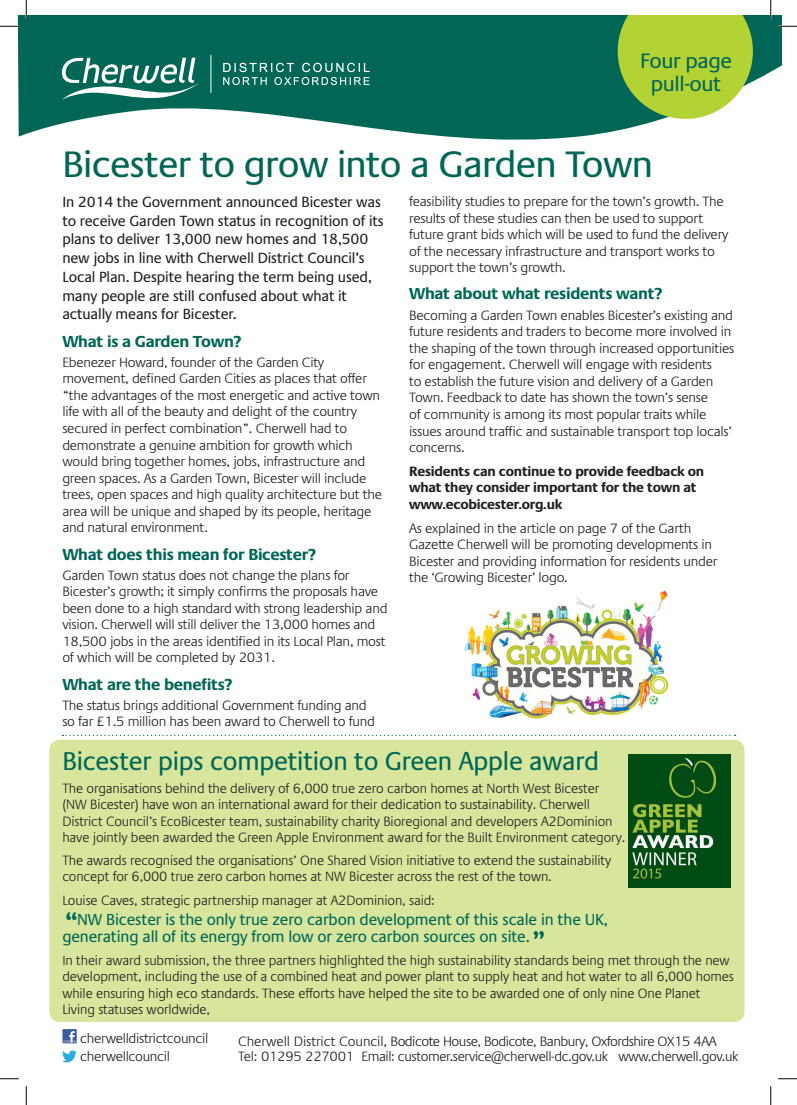
<style>
.page{position:relative;width:797px;height:1105px;background:#fff}
.page>*{position:absolute;margin:0;border:0;box-sizing:border-box;transform-origin:0 0}
.t1{font:37.5px "Praxis LT Pro";letter-spacing:-.02em;color:#006756}
.t2{font:300 37.5px "Praxis LT Pro";color:#006756}
.t3{font:26.25px "Praxis LT Pro";letter-spacing:-.01em;color:#006756}
.t4{font:21.25px/23.8px "Praxis LT Pro";letter-spacing:-.02em;color:#006756;text-align:center}
.t5{font:16.25px/16.5px "Praxis LT Pro";letter-spacing:-.01em;color:#006756}
.t6{font:700 16.25px "Praxis LT Pro";letter-spacing:-.02em;color:#006756}
.t7{font:15px/18.8px "Praxis LT Pro";letter-spacing:-.01em;color:#231f20}
.t8{font:300 13.75px/16.6px "Praxis LT Pro";letter-spacing:-.02em;color:#231f20}
.t9{font:700 13.75px/16.6px "Praxis LT Pro";letter-spacing:-.02em;color:#231f20}
</style>
<div class="page">
<div style="left:49px;top:740px;width:695px;height:282px;background:#d7e69c;border-radius:11px"></div>
<svg style="left:17px;top:16px;width:764px;height:124px;fill:#006756"></svg>
<svg style="left:617px;top:16px;width:136px;height:103px;background:#a6ca44"></svg>
<svg style="left:62px;top:735px;width:673px;height:1px"></svg>
<img style="left:629px;top:754px;width:102px;height:134px">
<hr style="left:211px;top:55px;width:1px;height:38px;background:#fff">
<svg style="left:223px;top:63px;width:146px;height:22px;background:#37887a"></svg>
<svg style="left:62px;top:58px;width:138px;height:42px"></svg>
<div style="left:62px;top:1029px;width:15px;height:14px;background:#3b5b99"></div>
<svg style="left:63px;top:1031px;width:13px;height:11px"></svg>
<svg style="left:62px;top:1050px;width:15px;height:12px"></svg>
<img style="left:464px;top:590px;width:205px;height:129px">
<svg style="left:0;top:25px;width:19px;height:2px"></svg>
<svg style="left:778px;top:25px;width:19px;height:2px"></svg>
<svg style="left:0;top:1078px;width:19px;height:1px"></svg>
<svg style="left:778px;top:1078px;width:19px;height:1px"></svg>
<svg style="left:25px;top:0;width:2px;height:19px"></svg>
<svg style="left:25px;top:1086px;width:2px;height:19px"></svg>
<svg style="left:770px;top:0;width:1px;height:19px"></svg>
<svg style="left:770px;top:1086px;width:1px;height:19px"></svg>
<h3 class="t4" style="left:640px;top:49px;width:93px">Four page pull-out</h3>
<h1 class="t1" style="left:62px;top:143px;width:592px">Bicester to grow into a Garden Town</h1>
<p class="t7" style="left:62px;top:192px;width:323px">In 2014 the Government announced Bicester was to receive Garden Town status in recognition of its plans to deliver 13,000 new homes and 18,500 new jobs in line with Cherwell District Council’s Local Plan. Despite hearing the term being used, many people are still confused about what it actually means for Bicester.</p>
<p class="t6" style="left:62px;top:331px;width:181px">What is a Garden Town?</p>
<p class="t8" style="left:62px;top:354px;width:321px">Ebenezer Howard, founder of the Garden City movement, defined Garden Cities as places that offer “the advantages of the most energetic and active town life with all of the beauty and delight of the country secured in perfect combination”. Cherwell had to demonstrate a genuine ambition for growth which would bring together homes, jobs, infrastructure and green spaces. As a Garden Town, Bicester will include trees, open spaces and high quality architecture but the area will be unique and shaped by its people, heritage and natural environment.</p>
<p class="t6" style="left:62px;top:544px;width:255px">What does this mean for Bicester?</p>
<p class="t8" style="left:62px;top:567px;width:327px">Garden Town status does not change the plans for Bicester’s growth; it simply confirms the proposals have been done to a high standard with strong leadership and vision. Cherwell will still deliver the 13,000 homes and 18,500 jobs in the areas identified in its Local Plan, most of which will be completed by 2031.</p>
<p class="t6" style="left:62px;top:674px;width:172px">What are the benefits?</p>
<p class="t8" style="left:62px;top:697px;width:314px">The status brings additional Government funding and so far £1.5 million has been award to Cherwell to fund</p>
<p class="t8" style="left:409px;top:193px;width:321px">feasibility studies to prepare for the town’s growth. The results of these studies can then be used to support future grant bids which will be used to fund the delivery of the necessary infrastructure and transport works to support the town’s growth.</p>
<p class="t6" style="left:409px;top:284px;width:255px">What about what residents want?</p>
<p class="t8" style="left:409px;top:307px;width:327px">Becoming a Garden Town enables Bicester’s existing and future residents and traders to become more involved in the shaping of the town through increased opportunities for engagement. Cherwell will engage with residents<br>to establish the future vision and delivery of a Garden Town. Feedback to date has shown the town’s sense<br>of community is among its most popular traits while issues around traffic and sustainable transport top locals’ concerns.</p>
<p class="t9" style="left:409px;top:463px;width:297px">Residents can continue to provide feedback on what they consider important for the town at www.ecobicester.org.uk</p>
<p class="t8" style="left:409px;top:520px;width:310px">As explained in the article on page 7 of the Garth Gazette Cherwell will be promoting developments in Bicester and providing information for residents under the ‘Growing Bicester’ logo.</p>
<h2 class="t3" style="left:62px;top:746px;width:538px">Bicester pips competition to Green Apple award</h2>
<p class="t8" style="left:62px;top:780px;width:564px;line-height:16.2px">The organisations behind the delivery of 6,000 true zero carbon homes at North West Bicester (NW Bicester) have won an international award for their dedication to sustainability. Cherwell District Council’s EcoBicester team, sustainability charity Bioregional and developers A2Dominion have jointly been awarded the Green Apple Environment award for the Built Environment category.</p>
<p class="t8" style="left:62px;top:852px;width:550px;line-height:16.2px">The awards recognised the organisations’ One Shared Vision initiative to extend the sustainability concept for 6,000 true zero carbon homes at NW Bicester across the rest of the town.</p>
<p class="t8" style="left:62px;top:892px;width:374px">Louise Caves, strategic partnership manager at A2Dominion, said:</p>
<h1 class="t2" style="left:62px;top:903px;width:20px">“</h1>
<p class="t5" style="left:62px;top:911px;width:547px;text-indent:15px">NW Bicester is the only true zero carbon development of this scale in the UK, generating all of its energy from low or zero carbon sources on site.</p>
<p class="t8" style="left:62px;top:952px;width:669px">In their award submission, the three partners highlighted the high sustainability standards being met through the new</p>
<h1 class="t2" style="left:530px;top:922px;width:20px">”</h1>
<p class="t8" style="left:62px;top:969px;width:673px;line-height:16.2px">development, including the use of a combined heat and power plant to supply heat and hot water to all 6,000 homes while ensuring high eco standards. These efforts have helped the site to be awarded one of only nine One Planet<br>Living statuses worldwide,</p>
<p class="t8" style="left:80px;top:1030px;width:130px;line-height:17.6px">cherwelldistrictcouncil cherwellcouncil</p>
<p class="t8" style="left:238px;top:1034px;width:502px;line-height:15px">Cherwell District Council, Bodicote House, Bodicote, Banbury, Oxfordshire OX15 4AA<br>Tel: 01295 227001 Email: customer.service@cherwell-dc.gov.uk www.cherwell.gov.uk</p>
</div>
